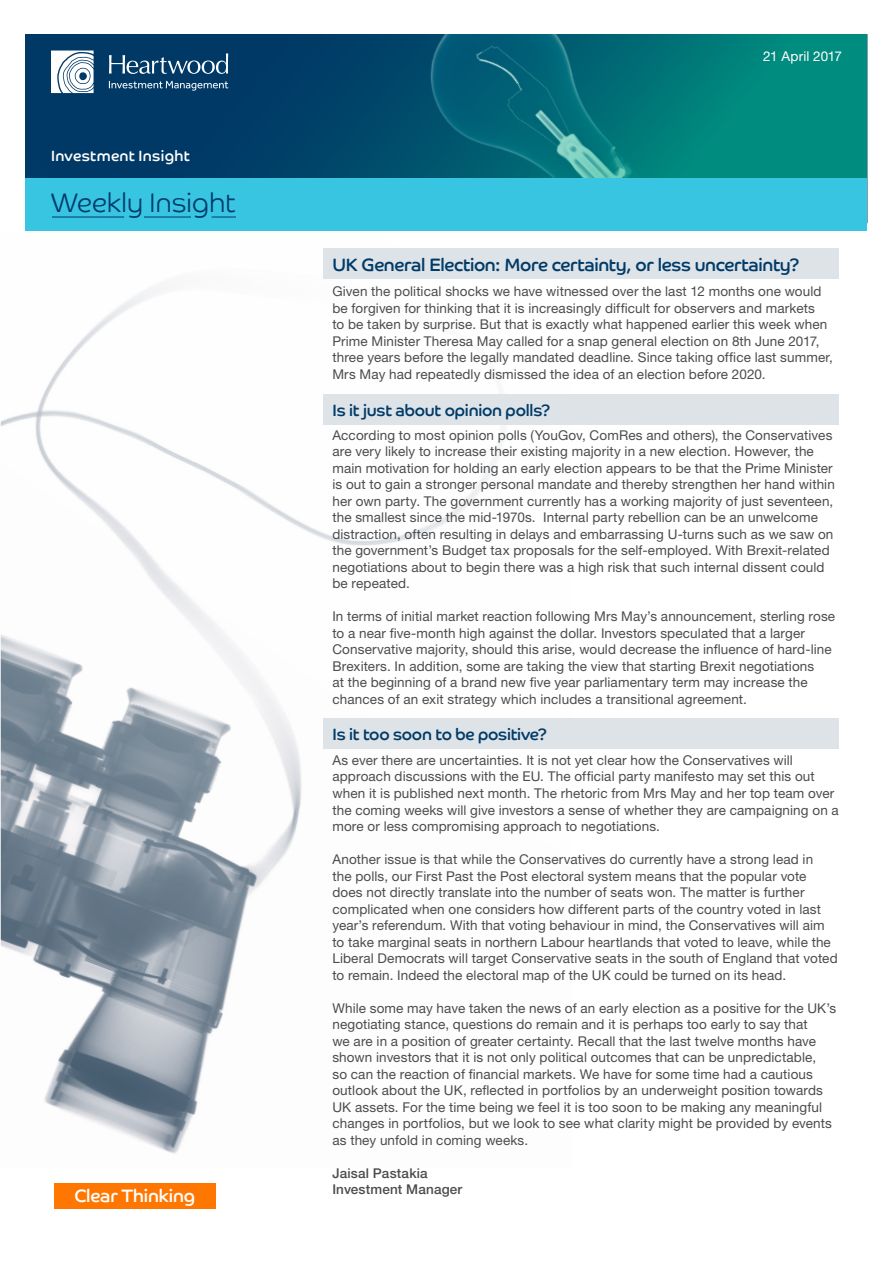
<style>
.page{position:relative;width:893px;height:1263px;background:#fff}
.page>*{position:absolute;margin:0;border:0;box-sizing:border-box;transform-origin:0 0}
.t1{font:300 27px "Co Headline";letter-spacing:.01em;color:#003b68}
.t2{font:18px "Co Headline";letter-spacing:-.015em;color:#003b68}
.t3{font:18px "Co Headline";letter-spacing:-.005em;color:#fff}
.t4{font:16.5px "Co Headline";letter-spacing:-.015em;color:#003b68}
.t5{font:15px "Co Headline";letter-spacing:.02em;color:#fff}
.t6{font:13.5px/16.5px "Helvetica Neue LT Pro";letter-spacing:.01em;color:#4b4c4d}
.t7{font:500 13.5px "Helvetica Neue LT Pro";letter-spacing:.015em;color:#4b4c4d}
._07b_STRATEGIC_SUB_H{font:13.5px "Helvetica Neue LT Pro";color:#fff}
</style>
<div class="page">
<img style="left:3px;top:248px;width:567px;height:906px">
<svg style="left:26px;top:34px;width:841px;height:144px;background:#025e72"></svg>
<svg style="left:109px;top:53px;width:119px;height:21px;background:#396588"></svg>
<svg style="left:51px;top:51px;width:43px;height:42px"></svg>
<svg style="left:109px;top:81px;width:119px;height:10px"></svg>
<div style="left:26px;top:178px;width:841px;height:52px;background:#38c5e2"></div>
<hr style="left:52px;top:217px;width:72px;height:1px;background:#003b68">
<hr style="left:144px;top:217px;width:47px;height:1px;background:#003b68">
<svg style="left:212px;top:217px;width:24px;height:1px"></svg>
<div style="left:54px;top:1183px;width:162px;height:26px;background:#f70"></div>
<div style="left:324px;top:249px;width:515px;height:30px;background:#dee3e8"></div>
<div style="left:324px;top:394px;width:515px;height:31px;background:#dee3e8"></div>
<div style="left:324px;top:719px;width:515px;height:30px;background:#dee3e8"></div>
<p class="t5" style="left:51px;top:147px;width:140px">Investment Insight</p>
<p class="t1" style="left:51px;top:187px;width:186px">Weekly Insight</p>
<p class="t3" style="left:74px;top:1185px;width:122px">Clear Thinking</p>
<p class="_07b_STRATEGIC_SUB_H" style="left:763px;top:48px;width:80px">21 April 2017</p>
<p class="t2" style="left:332px;top:254px;width:469px">UK General Election: More certainty, or less uncertainty?</p>
<p class="t6" style="left:332px;top:283px;width:502px">Given the political shocks we have witnessed over the last 12 months one would be forgiven for thinking that it is increasingly difficult for observers and markets<br>to be taken by surprise. But that is exactly what happened earlier this week when Prime Minister Theresa May called for a snap general election on 8th June 2017, three years before the legally mandated deadline. Since taking office last summer, Mrs May had repeatedly dismissed the idea of an election before 2020.</p>
<p class="t4" style="left:332px;top:401px;width:219px">Is it just about opinion polls?</p>
<p class="t6" style="left:332px;top:426px;width:504px">According to most opinion polls (YouGov, ComRes and others), the Conservatives are very likely to increase their existing majority in a new election. However, the main motivation for holding an early election appears to be that the Prime Minister is out to gain a stronger personal mandate and thereby strengthen her hand within her own party. The government currently has a working majority of just seventeen, the smallest since the mid-1970s. Internal party rebellion can be an unwelcome distraction, often resulting in delays and embarrassing U-turns such as we saw on the government’s Budget tax proposals for the self-employed. With Brexit-related negotiations about to begin there was a high risk that such internal dissent could be repeated.</p>
<p class="t6" style="left:332px;top:608px;width:504px">In terms of initial market reaction following Mrs May’s announcement, sterling rose to a near five-month high against the dollar. Investors speculated that a larger Conservative majority, should this arise, would decrease the influence of hard-line Brexiters. In addition, some are taking the view that starting Brexit negotiations<br>at the beginning of a brand new five year parliamentary term may increase the chances of an exit strategy which includes a transitional agreement.</p>
<p class="t4" style="left:332px;top:725px;width:216px">Is it too soon to be positive?</p>
<p class="t6" style="left:332px;top:752px;width:508px">As ever there are uncertainties. It is not yet clear how the Conservatives will approach discussions with the EU. The official party manifesto may set this out when it is published next month. The rhetoric from Mrs May and her top team over the coming weeks will give investors a sense of whether they are campaigning on a more or less compromising approach to negotiations.</p>
<p class="t6" style="left:332px;top:851px;width:507px">Another issue is that while the Conservatives do currently have a strong lead in<br>the polls, our First Past the Post electoral system means that the popular vote does not directly translate into the number of seats won. The matter is further complicated when one considers how different parts of the country voted in last year’s referendum. With that voting behaviour in mind, the Conservatives will aim to take marginal seats in northern Labour heartlands that voted to leave, while the Liberal Democrats will target Conservative seats in the south of England that voted to remain. Indeed the electoral map of the UK could be turned on its head.</p>
<p class="t6" style="left:332px;top:999px;width:505px">While some may have taken the news of an early election as a positive for the UK’s negotiating stance, questions do remain and it is perhaps too early to say that<br>we are in a position of greater certainty. Recall that the last twelve months have shown investors that it is not only political outcomes that can be unpredictable,<br>so can the reaction of financial markets. We have for some time had a cautious outlook about the UK, reflected in portfolios by an underweight position towards UK assets. For the time being we feel it is too soon to be making any meaningful changes in portfolios, but we look to see what clarity might be provided by events as they unfold in coming weeks.</p>
<p class="t7" style="left:332px;top:1164px;width:97px">Jaisal Pastakia</p>
<p class="t7" style="left:332px;top:1181px;width:131px">Investment Manager</p>
</div>
